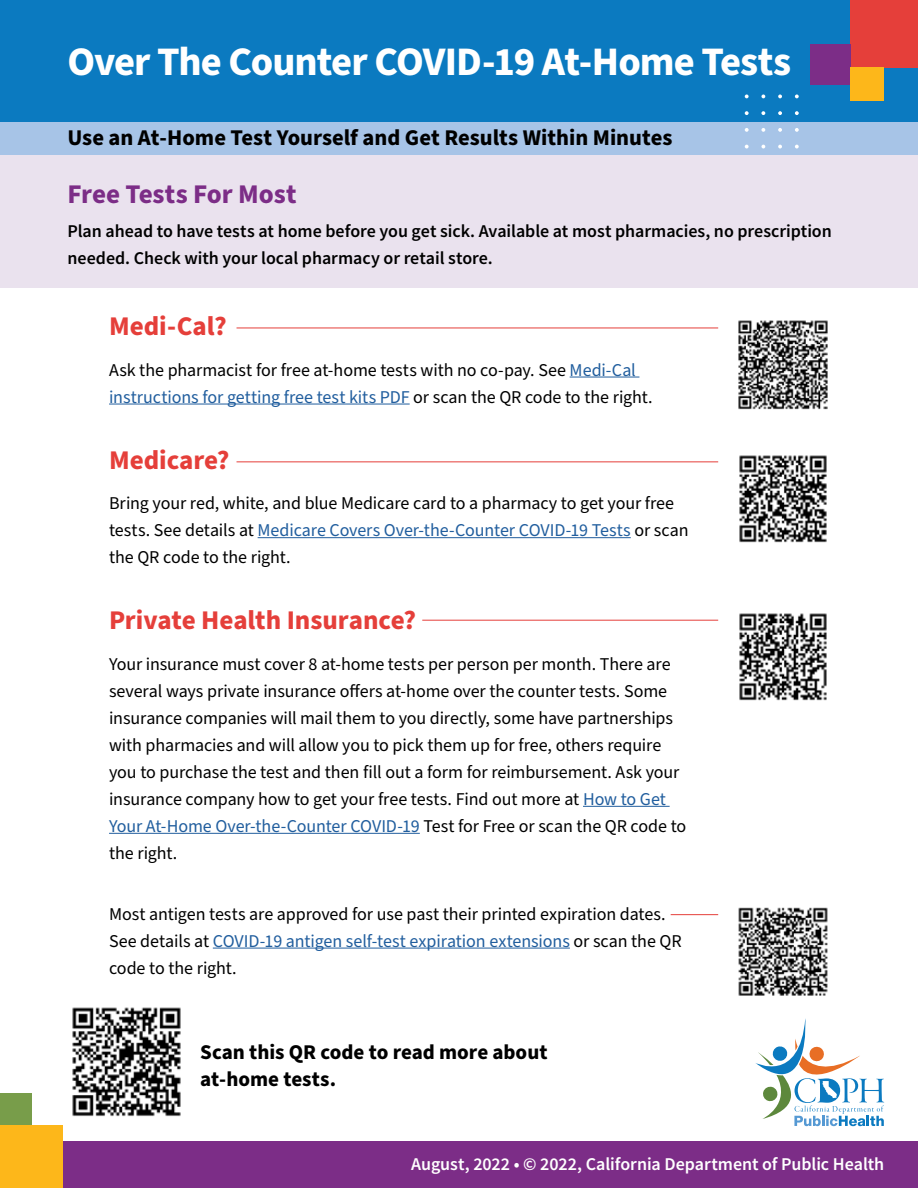
<style>
.page{position:relative;width:918px;height:1188px;background:#fff}
.page>*{position:absolute;margin:0;border:0;box-sizing:border-box;transform-origin:0 0}
.t1{font:700 40.5px "Source Sans Pro";letter-spacing:-.025em;color:#fff}
.t2{font:700 27px "Source Sans Pro";letter-spacing:-.005em;color:#e53f3a}
.t3{font:700 27px "Source Sans Pro";letter-spacing:-.005em;color:#7c2d87}
.t4{font:700 22.5px "Source Sans Pro";color:#000}
.t5{font:700 21px/27px "Source Sans Pro";color:#000}
.t6{font:18px/27px "Source Sans Pro";letter-spacing:-.005em;color:#000}
.t7{font:600 18px/27px "Source Sans Pro";letter-spacing:-.005em;color:#000}
.t8{font:600 18px "Source Sans Pro";letter-spacing:-.005em;color:#fff}
.s1{color:#215e9e}
</style>
<div class="page">
<div style="left:0;top:122px;width:918px;height:33px;background:#a7c4e7"></div>
<div style="left:0;top:0;width:918px;height:122px;background:#0b7ac0"></div>
<div style="left:850px;top:0;width:68px;height:68px;background:#e53f3a"></div>
<div style="left:810px;top:45px;width:40px;height:40px;background:#7c2d87"></div>
<svg style="left:745px;top:145px;width:4px;height:3px"></svg>
<svg style="left:761px;top:145px;width:4px;height:3px"></svg>
<svg style="left:778px;top:145px;width:4px;height:3px"></svg>
<svg style="left:795px;top:145px;width:4px;height:3px"></svg>
<svg style="left:745px;top:128px;width:4px;height:4px"></svg>
<svg style="left:761px;top:128px;width:4px;height:4px"></svg>
<svg style="left:778px;top:128px;width:4px;height:4px"></svg>
<svg style="left:795px;top:128px;width:4px;height:4px"></svg>
<svg style="left:745px;top:111px;width:4px;height:4px"></svg>
<svg style="left:761px;top:111px;width:4px;height:4px"></svg>
<svg style="left:778px;top:111px;width:4px;height:4px"></svg>
<svg style="left:795px;top:111px;width:4px;height:4px"></svg>
<svg style="left:745px;top:94px;width:4px;height:4px"></svg>
<svg style="left:761px;top:94px;width:4px;height:4px"></svg>
<svg style="left:778px;top:94px;width:4px;height:4px"></svg>
<svg style="left:795px;top:94px;width:4px;height:4px"></svg>
<div style="left:0;top:1093px;width:32px;height:32px;background:#789d4a"></div>
<div style="left:0;top:1141px;width:918px;height:47px;background:#7c2d87"></div>
<div style="left:0;top:1125px;width:63px;height:63px;background:#fdb71a"></div>
<div style="left:850px;top:68px;width:34px;height:33px;background:#fdb71a"></div>
<div style="left:0;top:155px;width:918px;height:132px;background:#eae2ee"></div>
<hr style="left:570px;top:377px;width:69px;height:1px;background:#215e9e">
<hr style="left:109px;top:404px;width:301px;height:1px;background:#215e9e">
<hr style="left:258px;top:537px;width:373px;height:1px;background:#215e9e">
<hr style="left:583px;top:806px;width:87px;height:1px;background:#215e9e">
<hr style="left:109px;top:833px;width:311px;height:1px;background:#215e9e">
<hr style="left:213px;top:948px;width:357px;height:1px;background:#215e9e">
<img style="left:738px;top:320px;width:90px;height:90px">
<img style="left:739px;top:455px;width:88px;height:88px">
<img style="left:739px;top:613px;width:88px;height:88px">
<hr style="left:237px;top:328px;width:481px;height:1px;background:#e53f3a">
<hr style="left:237px;top:461px;width:481px;height:1px;background:#e53f3a">
<hr style="left:671px;top:914px;width:47px;height:1px;background:#e53f3a">
<hr style="left:422px;top:620px;width:296px;height:1px;background:#e53f3a">
<img style="left:738px;top:907px;width:90px;height:89px">
<img style="left:72px;top:1007px;width:109px;height:110px">
<svg style="left:755px;top:1018px;width:129px;height:108px"></svg>
<h1 class="t1" style="left:68px;top:34px;width:725px">Over The Counter COVID-19 At-Home Tests</h1>
<p class="t4" style="left:68px;top:122px;width:606px">Use an At-Home Test Yourself and Get Results Within Minutes</p>
<h2 class="t3" style="left:68px;top:176px;width:231px">Free Tests For Most</h2>
<p class="t7" style="left:68px;top:217px;width:766px">Plan ahead to have tests at home before you get sick. Available at most pharmacies, no prescription needed. Check with your local pharmacy or retail store.</p>
<h2 class="t2" style="left:109px;top:308px;width:119px">Medi-Cal?</h2>
<p class="t6" style="left:109px;top:357px;width:545px">Ask the pharmacist for free at-home tests with no co-pay. See <span class="s1">Medi-Cal instructions for getting free test kits PDF</span> or scan the QR code to the right.</p>
<h2 class="t2" style="left:109px;top:442px;width:122px">Medicare?</h2>
<p class="t6" style="left:109px;top:490px;width:581px">Bring your red, white, and blue Medicare card to a pharmacy to get your free tests. See details at <span class="s1">Medicare Covers Over-the-Counter COVID-19 Tests</span> or scan the QR code to the right.</p>
<h2 class="t2" style="left:109px;top:602px;width:309px">Private Health Insurance?</h2>
<p class="t6" style="left:109px;top:651px;width:579px">Your insurance must cover 8 at-home tests per person per month. There are several ways private insurance offers at-home over the counter tests. Some insurance companies will mail them to you directly, some have partnerships with pharmacies and will allow you to pick them up for free, others require you to purchase the test and then fill out a form for reimbursement. Ask your insurance company how to get your free tests. Find out more at <span class="s1">How to Get Your At-Home Over-the-Counter COVID-19</span> Test for Free or scan the QR code to the right.</p>
<p class="t6" style="left:109px;top:901px;width:574px">Most antigen tests are approved for use past their printed expiration dates.<br>See details at <span class="s1">COVID-19 antigen self-test expiration extensions</span> or scan the QR code to the right.</p>
<p class="t5" style="left:200px;top:1039px;width:349px">Scan this QR code to read more about at-home tests.</p>
<p class="t8" style="left:411px;top:1152px;width:475px">August, 2022 • © 2022, California Department of Public Health</p>
</div>
